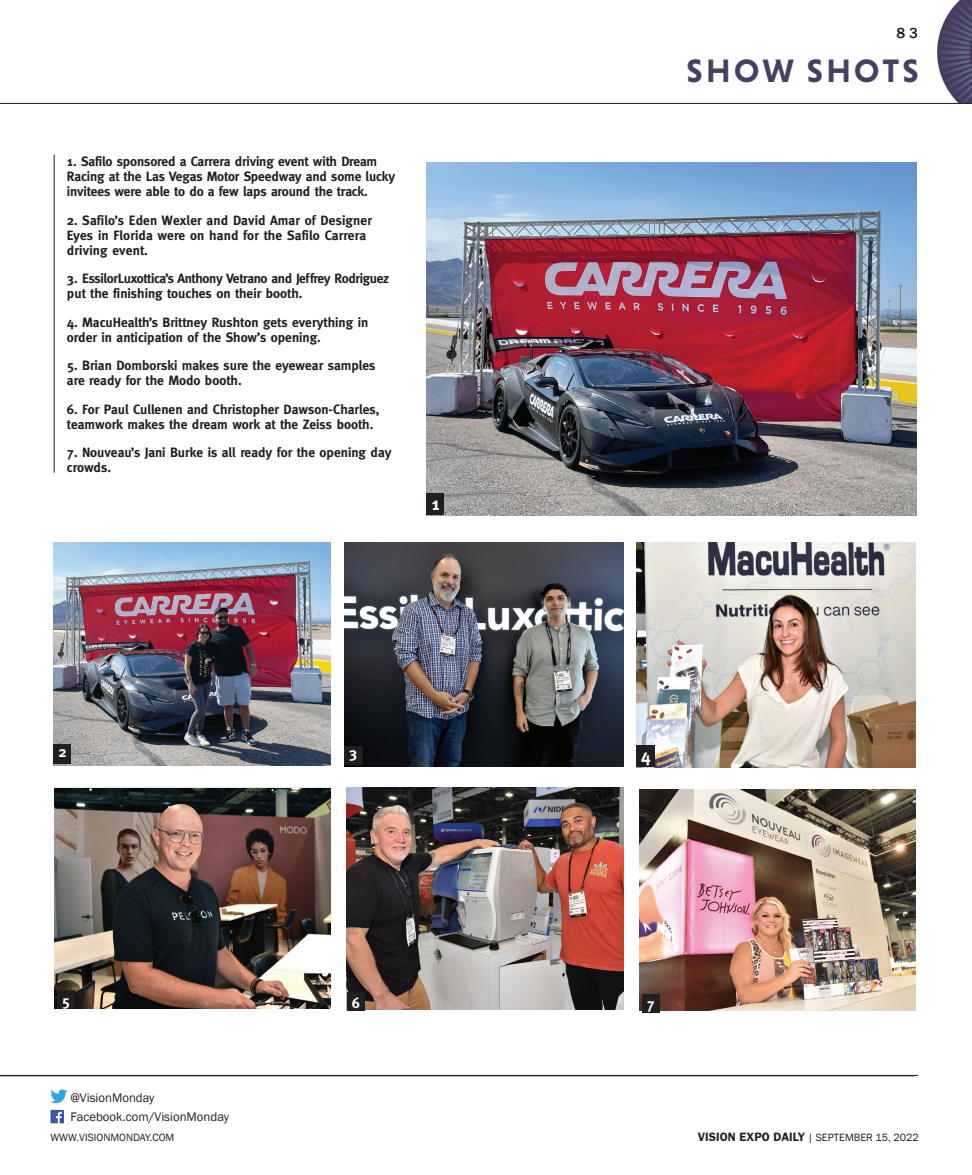
<style>
.page{position:relative;width:972px;height:1175px;background:#fff}
.page>*{position:absolute;margin:0;border:0;box-sizing:border-box;transform-origin:0 0}
.t1{font:700 33px "Niveau Grotesk";letter-spacing:.1em;color:#454164}
.t2{font:700 18px "Meta";color:#fff}
.t3{font:700 15px "Meta";color:#fff}
.CATEGORY{font:500 15px "Franklin Gothic";color:#231f20}
.t4{font:700 13.5px/15px "Meta";color:#231f20}
.t5{font:700 13.5px/15px "Meta";letter-spacing:-.025em;color:#231f20}
.t6{font:12.75px "Franklin Gothic";color:#231f20}
.t7{font:10.8px "Franklin Gothic";color:#231f20}
.s1{font-weight:600;font-size:12.15px}
</style>
<div class="page">
<img style="left:936px;top:0;width:36px;height:103px">
<hr style="left:0;top:103px;width:972px;height:1px;background:#231f20">
<svg style="left:50px;top:1089px;width:17px;height:14px"></svg>
<img style="left:50px;top:1109px;width:14px;height:14px">
<hr style="left:0;top:1075px;width:918px;height:1px;background:#231f20">
<img style="left:347px;top:787px;width:276px;height:222px">
<img style="left:54px;top:788px;width:277px;height:220px">
<img style="left:637px;top:542px;width:279px;height:225px">
<img style="left:344px;top:542px;width:279px;height:224px">
<img style="left:427px;top:163px;width:490px;height:352px">
<div style="left:427px;top:494px;width:17px;height:21px;background:#231f20"></div>
<img style="left:54px;top:542px;width:277px;height:223px">
<div style="left:637px;top:745px;width:18px;height:22px;background:#231f20"></div>
<div style="left:54px;top:744px;width:17px;height:20px;background:#231f20"></div>
<div style="left:344px;top:746px;width:18px;height:18px;background:#231f20"></div>
<div style="left:347px;top:992px;width:18px;height:18px;background:#231f20"></div>
<div style="left:57px;top:990px;width:18px;height:19px;background:#231f20"></div>
<hr style="left:54px;top:155px;width:1px;height:318px;background:#231f20">
<img style="left:639px;top:789px;width:277px;height:221px">
<div style="left:642px;top:994px;width:18px;height:18px;background:#231f20"></div>
<p class="CATEGORY" style="left:897px;top:24px;width:23px">83</p>
<p class="t4" style="left:67px;top:155px;width:330px">1. Safilo sponsored a Carrera driving event with Dream<br>Racing at the Las Vegas Motor Speedway and some lucky invitees were able to do a few laps around the track.</p>
<p class="t4" style="left:67px;top:213px;width:306px">2. Safilo’s Eden Wexler and David Amar of Designer<br>Eyes in Florida were on hand for the Safilo Carrera driving event.</p>
<p class="t5" style="left:67px;top:272px;width:323px">3. EssilorLuxottica’s Anthony Vetrano and Jeffrey Rodriguez put the finishing touches on their booth.</p>
<p class="t4" style="left:67px;top:315px;width:303px">4. MacuHealth’s Brittney Rushton gets everything in order in anticipation of the Show’s opening.</p>
<p class="t4" style="left:67px;top:359px;width:310px">5. Brian Domborski makes sure the eyewear samples are ready for the Modo booth.</p>
<p class="t4" style="left:67px;top:402px;width:314px">6. For Paul Cullenen and Christopher Dawson-Charles, teamwork makes the dream work at the Zeiss booth.</p>
<p class="t4" style="left:67px;top:446px;width:326px">7. Nouveau’s Jani Burke is all ready for the opening day crowds.</p>
<p class="t2" style="left:431px;top:496px;width:10px">1</p>
<p class="t1" style="left:687px;top:51px;width:234px">SHOW SHOTS</p>
<p class="t3" style="left:58px;top:746px;width:10px">2</p>
<p class="t3" style="left:349px;top:747px;width:10px">3</p>
<p class="t2" style="left:641px;top:748px;width:11px">4</p>
<p class="t3" style="left:62px;top:994px;width:10px">5</p>
<p class="t3" style="left:352px;top:996px;width:10px">6</p>
<p class="t6" style="left:70px;top:1089px;width:86px">@VisionMonday</p>
<p class="t6" style="left:70px;top:1109px;width:160px">Facebook.com/VisionMonday</p>
<p class="t3" style="left:647px;top:998px;width:10px">7</p>
<p class="t7" style="left:50px;top:1130px;width:125px">WWW.VISIONMONDAY.COM</p>
<p class="t7" style="left:698px;top:1130px;width:222px"><span class="s1">VISION EXPO DAILY</span> | SEPTEMBER 15, 2022</p>
</div>
